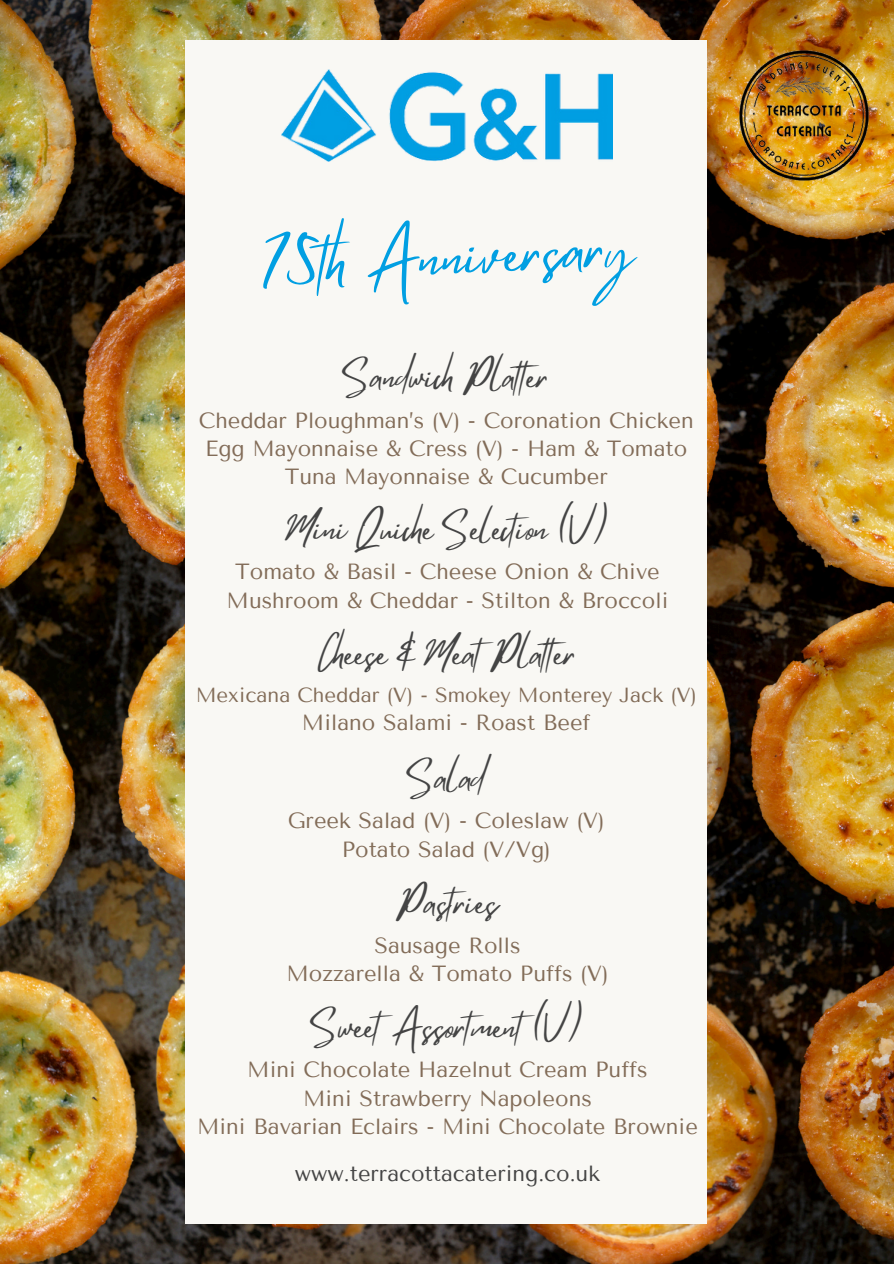
<style>
.page{position:relative;width:894px;height:1264px;background:#fff}
.page>*{position:absolute;margin:0;border:0;box-sizing:border-box;transform-origin:0 0}
.t1{font:58.05px "Mistrully";color:#019fe2}
.t2{font:33.6px "Mistrully";color:#444}
.t3{font:21.9px "Tenor Sans";color:#826c58}
.t4{font:21.9px "Tenor Sans";color:#444}
.t5{font:20.4px "Tenor Sans";color:#826c58}
</style>
<div class="page">
<img style="left:0;top:0;width:893px;height:1263px">
<div style="left:186px;top:40px;width:520px;height:1183px;background:#f9f8f4"></div>
<img style="left:281px;top:70px;width:331px;height:91px">
<img style="left:731px;top:43px;width:145px;height:145px">
<p class="t1" style="left:258px;top:220px;width:376px;rotate:-3deg">75th Anniversary</p>
<p class="t2" style="left:344px;top:350px;width:206px">Sandwich Plater</p>
<p class="t3" style="left:199px;top:408px;width:496px">Cheddar Ploughman’s (V) - Coronation Chicken</p>
<h2 class="t3" style="left:205px;top:436px;width:483px">Egg Mayonnaise &amp; Cress (V) - Ham &amp; Tomato</h2>
<p class="t3" style="left:284px;top:464px;width:324px">Tuna Mayonnaise &amp; Cucumber</p>
<h2 class="t2" style="left:286px;top:502px;width:324px">Mini Quiche Selection (V)</h2>
<p class="t3" style="left:235px;top:559px;width:426px">Tomato &amp; Basil - Cheese Onion &amp; Chive</p>
<p class="t3" style="left:226px;top:587px;width:443px">Mushroom &amp; Cheddar - Stilton &amp; Broccoli</p>
<p class="t2" style="left:316px;top:626px;width:260px">Cheese &amp; MeatPlater</p>
<h1 class="t5" style="left:196px;top:683px;width:502px">Mexicana Cheddar (V) - Smokey Monterey Jack (V)</h1>
<h2 class="t3" style="left:302px;top:710px;width:290px">Milano Salami - Roast Beef</h2>
<p class="t2" style="left:408px;top:751px;width:78px">Salad</p>
<p class="t3" style="left:288px;top:808px;width:318px">Greek Salad (V) - Coleslaw (V)</p>
<h2 class="t3" style="left:341px;top:836px;width:210px">Potato Salad (V/Vg)</h2>
<p class="t2" style="left:397px;top:875px;width:102px">Pastries</p>
<p class="t3" style="left:374px;top:932px;width:148px">Sausage Rolls</p>
<h2 class="t3" style="left:286px;top:961px;width:323px">Mozzarella &amp; Tomato Puffs (V)</h2>
<p class="t2" style="left:311px;top:1000px;width:273px">SweetAssortment(V)</p>
<p class="t3" style="left:247px;top:1057px;width:402px">Mini Chocolate Hazelnut Cream Puffs</p>
<p class="t3" style="left:303px;top:1085px;width:290px">Mini Strawberry Napoleons</p>
<p class="t3" style="left:197px;top:1114px;width:502px">Mini Bavarian Eclairs - Mini Chocolate Brownie</p>
<p class="t4" style="left:295px;top:1160px;width:306px">www.terracottacatering.co.uk</p>
</div>
